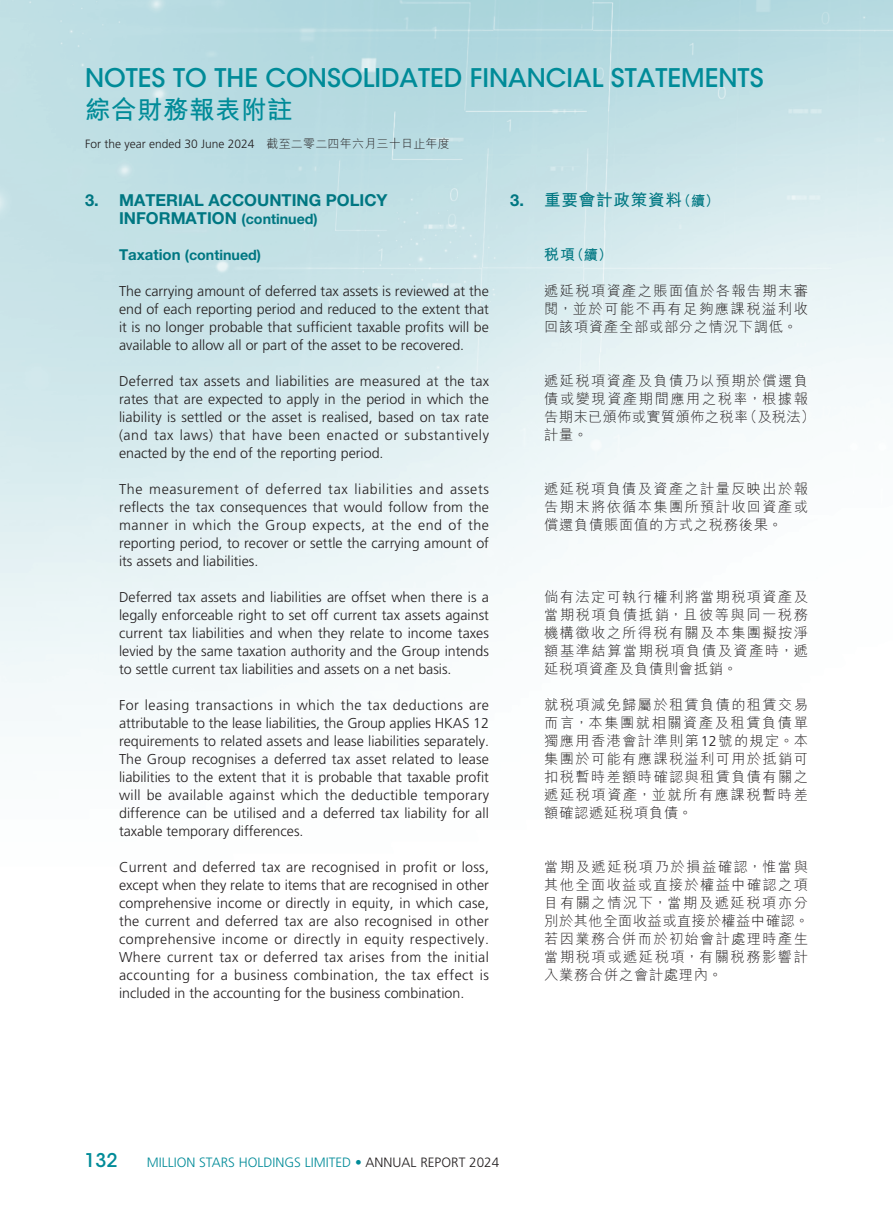
<style>
.page{position:relative;width:893px;height:1212px;background:#fff}
.page>*{position:absolute;margin:0;border:0;box-sizing:border-box;transform-origin:0 0}
.t1{font:500 25.5px "ITC Avant Garde Std";color:#008b98}
.t2{font:700 25.5px "M Hei HK";letter-spacing:.02em;color:#008b98}
.t3{font:500 18.75px "ITC Avant Garde Std";color:#008b98}
._01_H1{font:700 16.5px/18px "Helvetica Neue LT Std";color:#007782}
._01_H1-2{font:700 16.5px "M Hei HK";letter-spacing:.05em;color:#007782}
._00_txt{font:300 14.25px/18px "Frutiger LT Std";color:#231f20;text-align:justify}
._00_txt-2{font:300 14.25px/18px "M Hei HK";letter-spacing:.095em;color:#231f20;text-align:justify}
._02_H2{font:700 14.25px "Helvetica Neue LT Std";color:#007782}
._02_H2-2{font:700 14.25px "M Hei HK";color:#007782}
.t4{font:300 13.5px "Frutiger LT Std";color:#008b98}
.t5{font:300 12px "Frutiger LT Std";color:#231f20}
.s1{font-family:"M Hei HK"}
.s2{font-size:14.25px}
.s3{font-size:15px}
.s4{font-family:"Helvetica Neue LT Std"}
.s5{font-family:"Frutiger LT Std"}
.s6{color:#231f20}
</style>
<div class="page">
<h1 class="t1" style="left:85px;top:62px;width:680px">NOTES TO THE CONSOLIDATED FINANCIAL STATEMENTS</h1>
<h1 class="t2" style="left:85px;top:91px;width:209px">綜合財務報表附註</h1>
<p class="t5" style="left:85px;top:137px;width:366px">For the year ended 30 June 2024 <span class="s1">截至二零二四年六月三十日止年度</span></p>
<p class="_01_H1" style="left:119px;top:191px;width:270px;text-indent:-34px">3. MATERIAL ACCOUNTING POLICY<br>INFORMATION <span class="s2">(continued)</span></p>
<p class="_02_H2" style="left:119px;top:246px;width:144px"><span class="s3">Taxation</span> (continued)</p>
<p class="_00_txt" style="left:119px;top:282px;width:371px">The carrying amount of deferred tax assets is reviewed at the end of each reporting period and reduced to the extent that it is no longer probable that sufficient taxable profits will be available to allow all or part of the asset to be recovered.</p>
<p class="_00_txt" style="left:119px;top:372px;width:371px">Deferred tax assets and liabilities are measured at the tax rates that are expected to apply in the period in which the liability is settled or the asset is realised, based on tax rate (and tax laws) that have been enacted or substantively enacted by the end of the reporting period.</p>
<p class="_00_txt" style="left:119px;top:480px;width:371px">The measurement of deferred tax liabilities and assets reflects the tax consequences that would follow from the manner in which the Group expects, at the end of the reporting period, to recover or settle the carrying amount of its assets and liabilities.</p>
<p class="_00_txt" style="left:119px;top:588px;width:371px">Deferred tax assets and liabilities are offset when there is a legally enforceable right to set off current tax assets against current tax liabilities and when they relate to income taxes levied by the same taxation authority and the Group intends to settle current tax liabilities and assets on a net basis.</p>
<p class="_00_txt" style="left:119px;top:696px;width:372px">For leasing transactions in which the tax deductions are attributable to the lease liabilities, the Group applies HKAS 12 requirements to related assets and lease liabilities separately.<br>The Group recognises a deferred tax asset related to lease liabilities to the extent that it is probable that taxable profit will be available against which the deductible temporary difference can be utilised and a deferred tax liability for all taxable temporary differences.</p>
<p class="_00_txt" style="left:119px;top:858px;width:371px">Current and deferred tax are recognised in profit or loss, except when they relate to items that are recognised in other comprehensive income or directly in equity, in which case, the current and deferred tax are also recognised in other comprehensive income or directly in equity respectively.<br>Where current tax or deferred tax arises from the initial accounting for a business combination, the tax effect is included in the accounting for the business combination.</p>
<p class="_01_H1-2" style="left:510px;top:188px;width:211px"><span class="s4">3.</span> 重要會計政策資料<span class="s2">（續）</span></p>
<p class="_02_H2-2" style="left:544px;top:244px;width:70px"><span class="s3">稅項</span>（續）</p>
<p class="_00_txt-2" style="left:544px;top:282px;width:265px">遞延稅項資產之賬面值於各報告期末審閱，並於可能不再有足夠應課稅溢利收回該項資產全部或部分之情況下調低。</p>
<p class="_00_txt-2" style="left:544px;top:372px;width:272px;text-align:left">遞延稅項資產及負債乃以預期於償還負債或變現資產期間應用之稅率，根據報告期末已頒佈或實質頒佈之稅率（及稅法）計量。</p>
<p class="_00_txt-2" style="left:544px;top:480px;width:265px">遞延稅項負債及資產之計量反映出於報告期末將依循本集團所預計收回資產或償還負債賬面值的方式之稅務後果。</p>
<p class="_00_txt-2" style="left:544px;top:588px;width:265px">倘有法定可執行權利將當期稅項資產及當期稅項負債抵銷，且彼等與同一稅務機構徵收之所得稅有關及本集團擬按淨額基準結算當期稅項負債及資產時，遞延稅項資產及負債則會抵銷。</p>
<p class="_00_txt-2" style="left:544px;top:696px;width:265px">就稅項減免歸屬於租賃負債的租賃交易而言，本集團就相關資產及租賃負債單獨應用香港會計準則第<span class="s5">12</span>號的規定。本集團於可能有應課稅溢利可用於抵銷可扣稅暫時差額時確認與租賃負債有關之遞延稅項資產，並就所有應課稅暫時差額確認遞延稅項負債。</p>
<p class="_00_txt-2" style="left:544px;top:858px;width:266px">當期及遞延稅項乃於損益確認，惟當與其他全面收益或直接於權益中確認之項目有關之情況下，當期及遞延稅項亦分別於其他全面收益或直接於權益中確認。若因業務合併而於初始會計處理時產生當期稅項或遞延稅項，有關稅務影響計入業務合併之會計處理內。</p>
<h2 class="t3" style="left:84px;top:1148px;width:35px">132</h2>
<p class="t4" style="left:147px;top:1154px;width:354px">MILLION STARS HOLDINGS LIMITED • <span class="s6">ANNUAL REPORT 2024</span></p>
</div>
